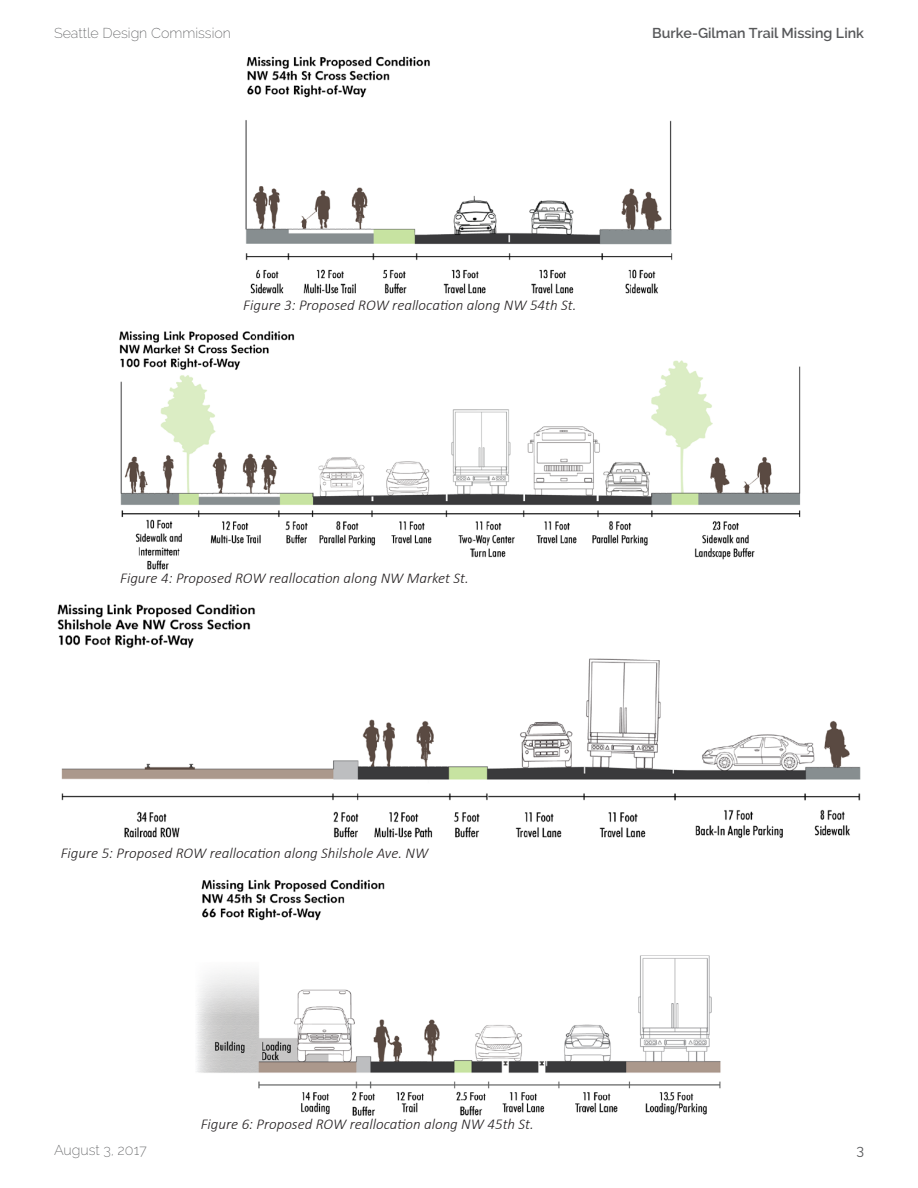
<style>
.page{position:relative;width:918px;height:1188px;background:#fff}
.page>*{position:absolute;margin:0;border:0;box-sizing:border-box;transform-origin:0 0}
.t1{font:italic 300 15px "Calibri";color:#231f20}
.t2{font:200 14.25px "Raleway";color:#57585a}
.t3{font:600 14.25px "Raleway";color:#57585a}
.t4{font:14.25px "Raleway";color:#57585a}
</style>
<div class="page">
<img style="left:245px;top:56px;width:428px;height:238px">
<img style="left:119px;top:331px;width:682px;height:239px">
<img style="left:57px;top:604px;width:804px;height:234px">
<img style="left:196px;top:879px;width:525px;height:237px">
<p class="t2" style="left:54px;top:25px;width:179px">Seattle Design Commission</p>
<p class="t3" style="left:652px;top:25px;width:213px">Burke-Gilman Trail Missing Link</p>
<p class="t1" style="left:243px;top:296px;width:335px">Figure 3: Proposed ROW reallocation along NW 54th St.</p>
<p class="t1" style="left:120px;top:568px;width:350px">Figure 4: Proposed ROW reallocation along NW Market St.</p>
<p class="t1" style="left:61px;top:844px;width:369px">Figure 5: Proposed ROW reallocation along Shilshole Ave. NW</p>
<p class="t1" style="left:201px;top:1114px;width:335px">Figure 6: Proposed ROW reallocation along NW 45th St.</p>
<p class="t2" style="left:54px;top:1142px;width:94px">August 3, 2017</p>
<p class="t4" style="left:856px;top:1142px;width:9px">3</p>
</div>
